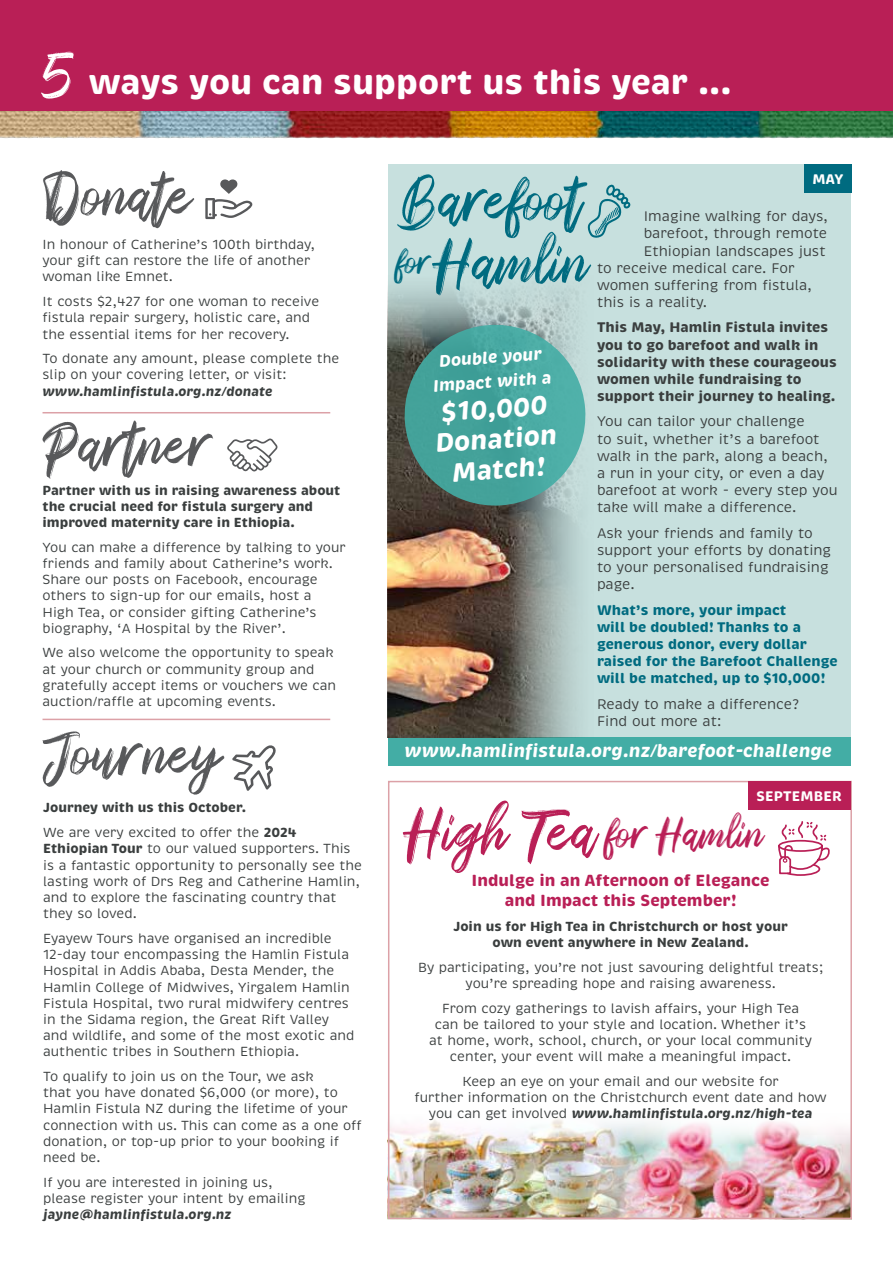
<style>
.page{position:relative;width:893px;height:1263px;background:#fff}
.page>*{position:absolute;margin:0;border:0;box-sizing:border-box;transform-origin:0 0}
.t1{font:52.05px "Sparose";color:#58595b}
.t2{font:52.05px/62.6px "Sparose";color:#006b80}
.t3{font:36px "Sparose";color:#b91f56}
.t4{font:700 34.5px "Brevia";color:#fff}
.t5{font:italic 700 27px/30.3px "Brevia";color:#fff;text-align:center}
.t6{font:italic 700 18.6px "Brevia";color:#fff}
.t7{font:italic 700 17.1px/24.5px "Brevia";color:#fff;text-align:center}
.t8{font:700 16.5px/19.8px "Brevia";color:#b91f56;text-align:center}
.t9{font:14.25px/17.1px "Brevia";color:#3a3e3e}
.t10{font:700 14.25px/17.1px "Brevia";color:#3a3e3e}
.t11{font:700 14.25px/17.1px "Brevia";color:#006b80}
.t12{font:700 14.25px "Brevia";letter-spacing:.015em;color:#fff}
.t13{font:13.5px/16.2px "Brevia";color:#3a3e3e}
.t14{font:700 13.5px/16.2px "Brevia";color:#3a3e3e}
.t15{font:italic 700 13.5px "Brevia";color:#3a3e3e}
.s1{font-family:"Sparose";font-weight:400;font-size:51px}
.s2{font-weight:400}
.s3{font-weight:700}
.s4{font-size:52.05px}
.s5{font-weight:700;font-style:italic}
</style>
<div class="page">
<div style="left:388px;top:164px;width:462px;height:602px;background:#c7e0de"></div>
<div style="left:388px;top:738px;width:462px;height:28px;background:#43ada5"></div>
<img style="left:689px;top:1121px;width:160px;height:95px">
<img style="left:391px;top:1118px;width:298px;height:98px">
<img style="left:0;top:111px;width:893px;height:28px">
<div style="left:0;top:0;width:893px;height:111px;background:#b91f56"></div>
<hr style="left:43px;top:412px;width:287px;height:1px;background:#dca1a7">
<hr style="left:43px;top:719px;width:287px;height:1px;background:#dca1a7">
<img style="left:388px;top:287px;width:212px;height:451px">
<svg style="left:401px;top:322px;width:188px;height:187px;background:#559d97"></svg>
<div style="left:388px;top:781px;width:464px;height:438px;border:2px solid #dca1a7"></div>
<svg style="left:227px;top:439px;width:50px;height:32px"></svg>
<svg style="left:205px;top:179px;width:47px;height:40px"></svg>
<svg style="left:232px;top:745px;width:44px;height:46px"></svg>
<svg style="left:587px;top:184px;width:43px;height:54px"></svg>
<svg style="left:778px;top:821px;width:52px;height:55px"></svg>
<div style="left:804px;top:164px;width:47px;height:29px;background:#006b80"></div>
<div style="left:748px;top:781px;width:102px;height:28px;background:#b91f56"></div>
<h3 class="t4" style="left:43px;top:61px;width:691px"><span class="s1">5</span> ways you can support us this year ...</h3>
<h1 class="t1" style="left:43px;top:160px;width:152px">Donate</h1>
<p class="t13" style="left:43px;top:236px;width:274px">In honour of Catherine’s 100th birthday, your gift can restore the life of another woman like Emnet.</p>
<p class="t13" style="left:43px;top:294px;width:278px">It costs $2,427 for one woman to receive fistula repair surgery, holistic care, and the essential items for her recovery.</p>
<p class="t13" style="left:43px;top:351px;width:298px">To donate any amount, please complete the slip on your covering letter, or visit:</p>
<p class="t15" style="left:43px;top:382px;width:232px">www.hamlinfistula.org.nz/donate</p>
<h1 class="t1" style="left:43px;top:409px;width:169px">Partner</h1>
<p class="t14" style="left:43px;top:482px;width:299px">Partner with us in raising awareness about the crucial need for fistula surgery and improved maternity care in Ethiopia.</p>
<p class="t13" style="left:43px;top:539px;width:305px">You can make a difference by talking to your friends and family about Catherine’s work.<br>Share our posts on Facebook, encourage others to sign-up for our emails, host a High Tea, or consider gifting Catherine’s biography, ‘A Hospital by the River’.</p>
<p class="t13" style="left:43px;top:645px;width:295px">We also welcome the opportunity to speak at your church or community group and gratefully accept items or vouchers we can auction/raffle at upcoming events.</p>
<h1 class="t1" style="left:43px;top:719px;width:179px">Journey</h1>
<p class="t14" style="left:43px;top:795px;width:255px;line-height:24.8px">Journey with us this October.<br><span class="s2">We are very excited to offer the</span> 2024</p>
<p class="t13" style="left:43px;top:841px;width:320px"><span class="s3">Ethiopian Tour</span> to our valued supporters. This is a fantastic opportunity to personally see the lasting work of Drs Reg and Catherine Hamlin, and to explore the fascinating country that they so loved.</p>
<p class="t13" style="left:43px;top:930px;width:313px">Eyayew Tours have organised an incredible 12-day tour encompassing the Hamlin Fistula Hospital in Addis Ababa, Desta Mender, the Hamlin College of Midwives, Yirgalem Hamlin Fistula Hospital, two rural midwifery centres in the Sidama region, the Great Rift Valley and wildlife, and some of the most exotic and authentic tribes in Southern Ethiopia.</p>
<p class="t13" style="left:43px;top:1068px;width:320px">To qualify to join us on the Tour, we ask<br>that you have donated $6,000 (or more), to Hamlin Fistula NZ during the lifetime of your connection with us. This can come as a one off donation, or top-up prior to your booking if need be.</p>
<p class="t13" style="left:43px;top:1174px;width:264px">If you are interested in joining us, please register your intent by emailing</p>
<p class="t15" style="left:43px;top:1206px;width:190px">jayne@hamlinfistula.org.nz</p>
<h1 class="t2" style="left:397px;top:174px;width:194px">Barefoot <sup>for</sup> Hamlin</h1>
<p class="t12" style="left:812px;top:171px;width:33px">MAY</p>
<p class="t9" style="left:644px;top:208px;width:186px">Imagine walking for days,</p>
<p class="t9" style="left:644px;top:225px;width:185px">barefoot, through remote</p>
<p class="t9" style="left:644px;top:242px;width:183px">Ethiopian landscapes just</p>
<p class="t9" style="left:597px;top:259px;width:199px">to receive medical care. For</p>
<p class="t9" style="left:597px;top:276px;width:217px">women suffering from fistula,</p>
<p class="t9" style="left:597px;top:294px;width:112px">this is a reality.</p>
<p class="t10" style="left:597px;top:319px;width:241px">This May, Hamlin Fistula invites you to go barefoot and walk in solidarity with these courageous women while fundraising to support their journey to healing.</p>
<p class="t9" style="left:597px;top:413px;width:242px">You can tailor your challenge<br>to suit, whether it’s a barefoot walk in the park, along a beach, a run in your city, or even a day barefoot at work - every step you take will make a difference.</p>
<p class="t9" style="left:597px;top:524px;width:236px">Ask your friends and family to support your efforts by donating to your personalised fundraising page.</p>
<p class="t11" style="left:597px;top:601px;width:242px">What’s more, your impact<br>will be doubled! Thanks to a generous donor, every dollar raised for the Barefoot Challenge will be matched, up to $10,000!</p>
<p class="t9" style="left:597px;top:695px;width:203px">Ready to make a difference?<br>Find out more at:</p>
<p class="t7" style="left:430px;top:349px;width:120px;rotate:-4deg">Double your<br>Impact with a</p>
<h3 class="t5" style="left:432px;top:398px;width:123px;rotate:-4deg">$10,000<br>Donation<br>Match!</h3>
<h3 class="t6" style="left:405px;top:739px;width:429px">www.hamlinfistula.org.nz/barefoot-challenge</h3>
<p class="t12" style="left:756px;top:787px;width:87px">SEPTEMBER</p>
<h2 class="t3" style="left:403px;top:809px;width:363px"><span class="s4">High Tea</span> for Hamlin</h2>
<p class="t8" style="left:471px;top:871px;width:300px">Indulge in an Afternoon of Elegance and Impact this September!</p>
<p class="t14" style="left:453px;top:918px;width:336px;text-align:center">Join us for High Tea in Christchurch or host your own event anywhere in New Zealand.</p>
<p class="t13" style="left:418px;top:959px;width:406px;text-align:center">By participating, you’re not just savouring delightful treats; you’re spreading hope and raising awareness.</p>
<p class="t13" style="left:429px;top:1000px;width:385px;text-align:center">From cozy gatherings to lavish affairs, your High Tea can be tailored to your style and location. Whether it’s at home, work, school, church, or your local community center, your event will make a meaningful impact.</p>
<p class="t13" style="left:414px;top:1073px;width:414px;text-align:center">Keep an eye on your email and our website for<br>further information on the Christchurch event date and how you can get involved <span class="s5">www.hamlinfistula.org.nz/high-tea</span></p>
</div>
